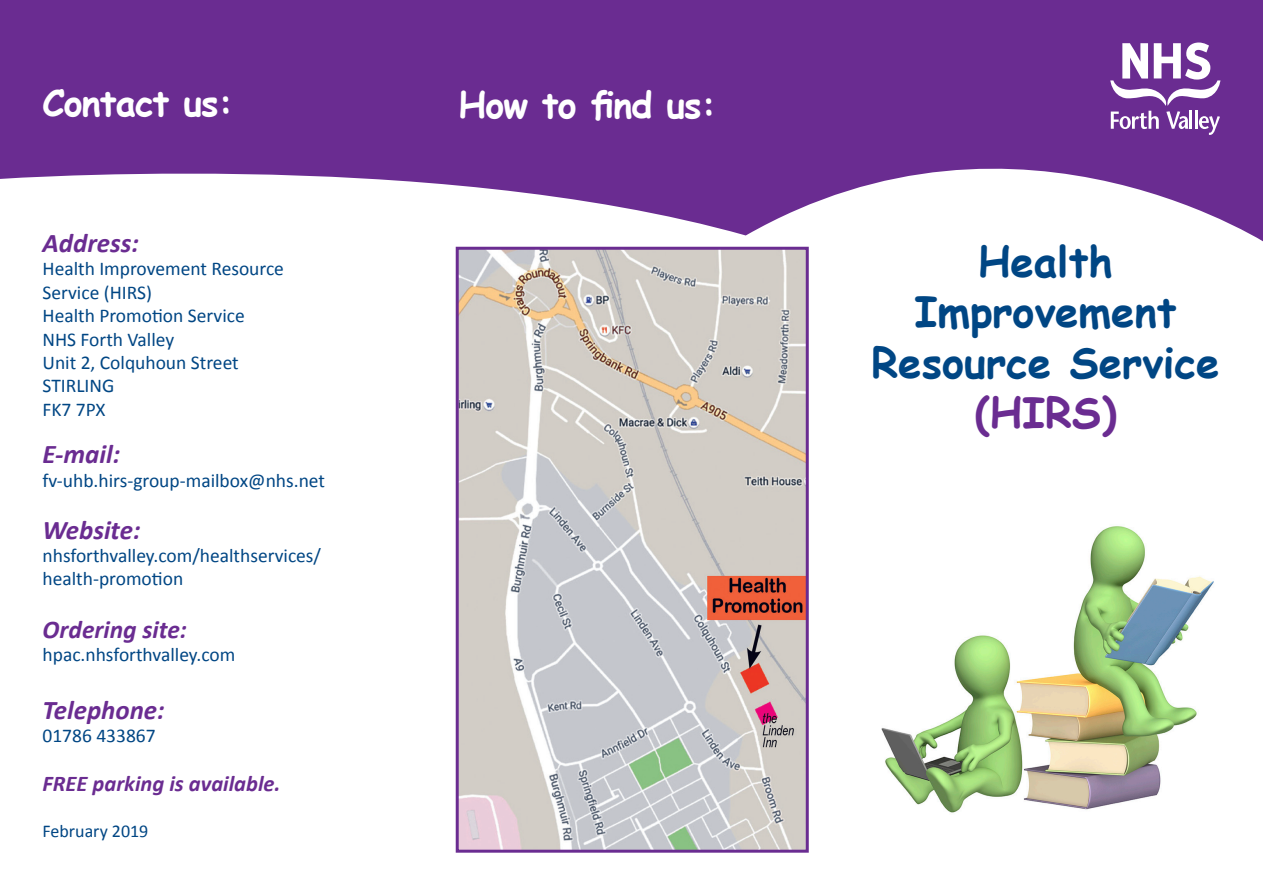
<style>
.page{position:relative;width:1263px;height:893px;background:#fff}
.page>*{position:absolute;margin:0;border:0;box-sizing:border-box;transform-origin:0 0}
.Paragraph_Style_1{font:700 42px "Comic Sans MS";color:#004684}
.Paragraph_Style_1-2{font:700 42px "Comic Sans MS";color:#6a2c91}
.Paragraph_Style_1-3{font:700 36px "Comic Sans MS";letter-spacing:-.025em;color:#fff}
.Paragraph_Style_1-4{font:italic 700 27px "Calibri";color:#6a2c91}
.Paragraph_Style_1-5{font:italic 700 25.5px "Calibri";color:#6a2c91}
.Paragraph_Style_1-6{font:italic 700 22.5px "Calibri";color:#6a2c91}
.Paragraph_Style_1-7{font:19.5px/23.4px "Calibri";color:#004684}
.Paragraph_Style_1-8{font:18px "Calibri";color:#004684}
</style>
<div class="page">
<svg style="left:0;top:0;width:1263px;height:248px;fill:#6a2c91"></svg>
<img style="left:460px;top:251px;width:345px;height:598px">
<div style="left:456px;top:247px;width:353px;height:606px;border:3px solid #6a2c91"></div>
<img style="left:881px;top:526px;width:333px;height:287px">
<svg style="left:1110px;top:43px;width:110px;height:92px"></svg>
<p class="Paragraph_Style_1-3" style="left:43px;top:77px;width:192px">Contact us:</p>
<p class="Paragraph_Style_1-4" style="left:43px;top:226px;width:98px">Address:</p>
<p class="Paragraph_Style_1-7" style="left:43px;top:257px;width:243px">Health Improvement Resource</p>
<p class="Paragraph_Style_1-7" style="left:43px;top:281px;width:111px">Service (HIRS)</p>
<p class="Paragraph_Style_1-7" style="left:43px;top:304px;width:204px">Health Promotion Service</p>
<p class="Paragraph_Style_1-7" style="left:43px;top:327px;width:133px">NHS Forth Valley</p>
<p class="Paragraph_Style_1-7" style="left:43px;top:351px;width:198px">Unit 2, Colquhoun Street</p>
<p class="Paragraph_Style_1-7" style="left:43px;top:374px;width:73px">STIRLING</p>
<p class="Paragraph_Style_1-7" style="left:43px;top:398px;width:65px">FK7 7PX</p>
<p class="Paragraph_Style_1-4" style="left:43px;top:437px;width:79px">E-mail:</p>
<p class="Paragraph_Style_1-7" style="left:43px;top:468px;width:284px">fv-uhb.hirs-group-mailbox@nhs.net</p>
<p class="Paragraph_Style_1-4" style="left:43px;top:512px;width:99px">Website:</p>
<p class="Paragraph_Style_1-7" style="left:43px;top:544px;width:280px">nhsforthvalley.com/healthservices/ health-promotion</p>
<p class="Paragraph_Style_1-5" style="left:43px;top:613px;width:146px">Ordering site:</p>
<p class="Paragraph_Style_1-7" style="left:43px;top:643px;width:194px">hpac.nhsforthvalley.com</p>
<p class="Paragraph_Style_1-4" style="left:43px;top:692px;width:124px">Telephone:</p>
<p class="Paragraph_Style_1-7" style="left:43px;top:724px;width:115px">01786 433867</p>
<p class="Paragraph_Style_1-6" style="left:43px;top:769px;width:240px">FREE parking is available.</p>
<p class="Paragraph_Style_1-8" style="left:43px;top:820px;width:107px">February 2019</p>
<p class="Paragraph_Style_1-3" style="left:459px;top:78px;width:259px">How to find us:</p>
<p class="Paragraph_Style_1" style="left:978px;top:231px;width:136px">Health</p>
<p class="Paragraph_Style_1" style="left:914px;top:281px;width:264px">Improvement</p>
<p class="Paragraph_Style_1" style="left:871px;top:332px;width:350px">Resource Service</p>
<p class="Paragraph_Style_1-2" style="left:974px;top:382px;width:143px">(HIRS)</p>
</div>
